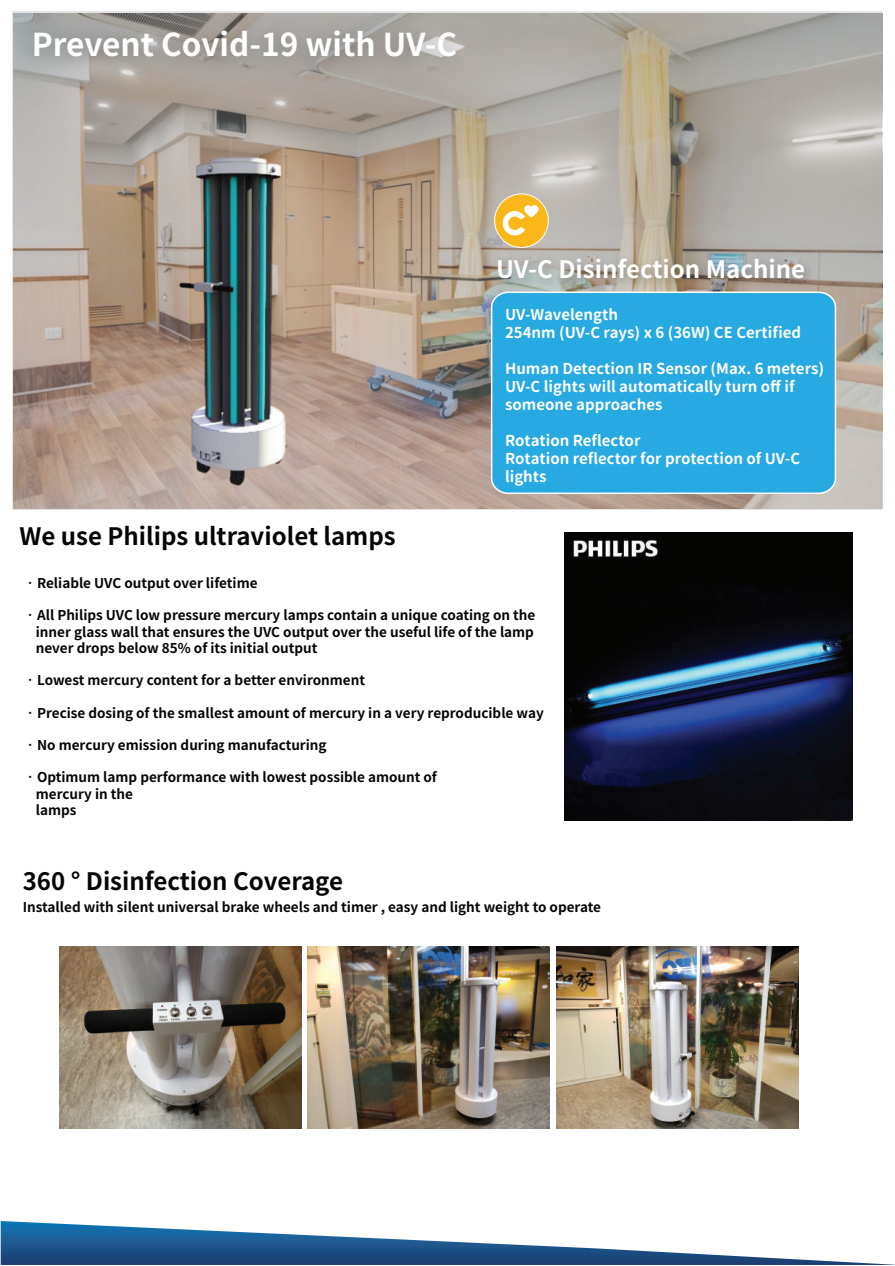
<style>
.page{position:relative;width:895px;height:1266px;background:#fff}
.page>*{position:absolute;margin:0;border:0;box-sizing:border-box;transform-origin:0 0}
.t1{font:700 31.5px "Noto Sans CJ Ktc";color:#fff}
.t2{font:700 24px "Noto Sans CJ Ktc";color:#050504}
.t3{font:700 24px "Noto Sans CJ Ktc";color:#fff}
.t4{font:15px/18px "Gen Jyuu Gothic P Bold";color:#fff}
.t5{font:700 13.5px/16.2px "Noto Sans CJ Ktc";color:#050504;text-align:justify}
</style>
<div class="page">
<svg style="left:12px;top:11px;width:868px;height:498px;background:#b1a89f"></svg>
<img style="left:485px;top:246px;width:336px;height:104px">
<div style="left:490px;top:291px;width:346px;height:204px;background:#27a9e1"></div>
<div style="left:494px;top:194px;width:54px;height:53px;background:#fab719;border-radius:50%"></div>
<div style="left:494px;top:194px;width:54px;height:54px;border:1px solid #fff;border-radius:50%"></div>
<svg style="left:502px;top:205px;width:36px;height:30px"></svg>
<svg style="left:1px;top:1221px;width:893px;height:44px"></svg>
<img style="left:63px;top:147px;width:359px;height:346px">
<img style="left:12px;top:11px;width:471px;height:110px">
<img style="left:564px;top:532px;width:288px;height:288px">
<img style="left:60px;top:947px;width:241px;height:181px">
<img style="left:307px;top:947px;width:242px;height:181px">
<img style="left:556px;top:947px;width:242px;height:181px">
<h1 class="t1" style="left:32px;top:26px;width:427px">Prevent Covid-19 with UV-C</h1>
<h2 class="t3" style="left:496px;top:255px;width:310px">UV-C Disinfection Machine</h2>
<p class="t4" style="left:505px;top:305px;width:297px">UV-Wavelength<br>254nm (UV-C rays) x 6 (36W) CE Certified</p>
<p class="t4" style="left:505px;top:359px;width:320px">Human Detection IR Sensor (Max. 6 meters)<br>UV-C lights will automatically turn off if someone approaches</p>
<p class="t4" style="left:505px;top:431px;width:296px">Rotation Reflector<br>Rotation reflector for protection of UV-C lights</p>
<h2 class="t2" style="left:19px;top:522px;width:377px">We use Philips ultraviolet lamps</h2>
<p class="t5" style="left:24px;top:575px;width:235px">•Reliable UVC output over lifetime</p>
<p class="t5" style="left:36px;top:608px;width:501px;text-indent:-12px">•All Philips UVC low pressure mercury lamps contain a unique coating on the inner glass wall that ensures the UVC output over the useful life of the lamp never drops below 85% of its initial output</p>
<p class="t5" style="left:24px;top:672px;width:343px">•Lowest mercury content for a better environment</p>
<p class="t5" style="left:24px;top:705px;width:521px">•Precise dosing of the smallest amount of mercury in a very reproducible way</p>
<p class="t5" style="left:24px;top:737px;width:304px">•No mercury emission during manufacturing</p>
<p class="t5" style="left:36px;top:770px;width:402px;text-align:left;text-indent:-12px">•Optimum lamp performance with lowest possible amount of mercury in the<br>lamps</p>
<h2 class="t2" style="left:23px;top:867px;width:322px">360 ° Disinfection Coverage</h2>
<p class="t5" style="left:23px;top:899px;width:579px">Installed with silent universal brake wheels and timer , easy and light weight to operate</p>
</div>
